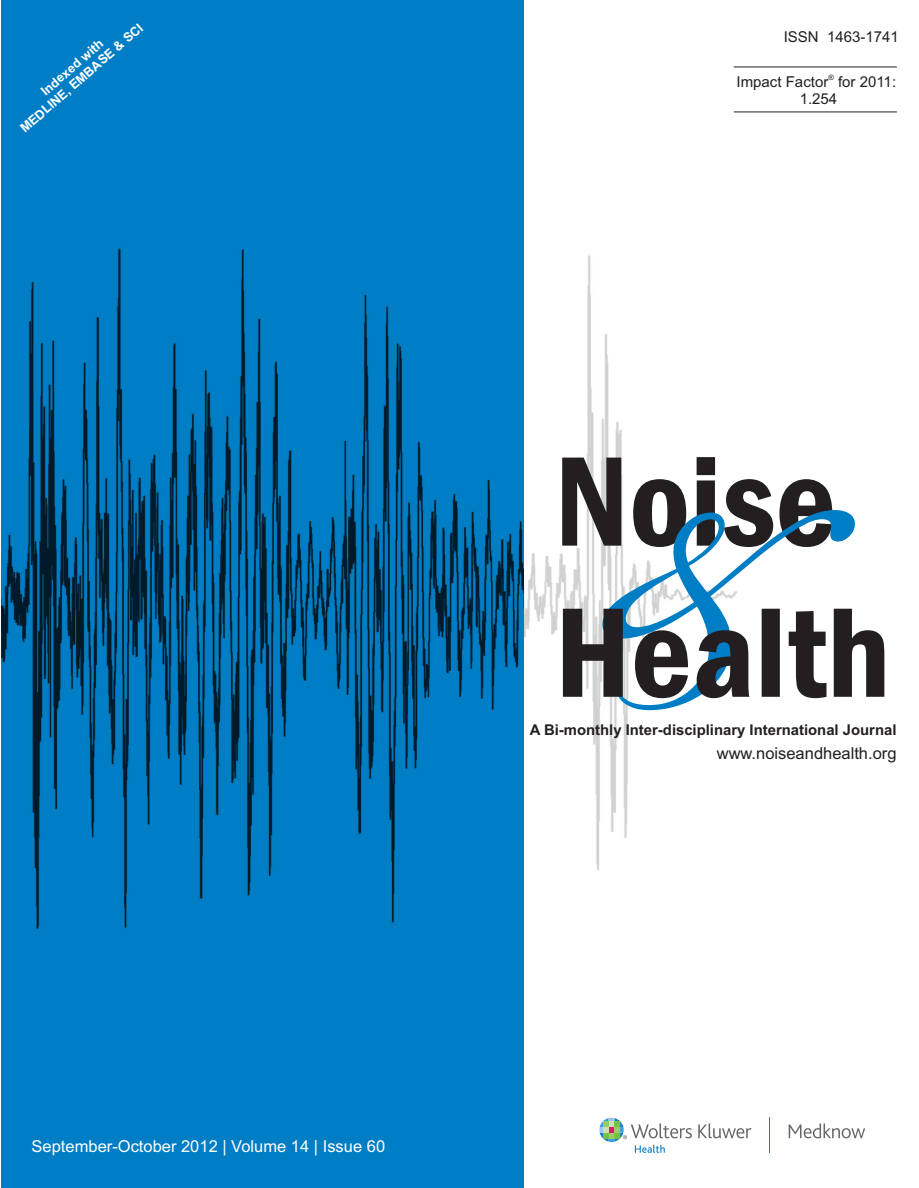
<style>
.page{position:relative;width:919px;height:1188px;background:#fff}
.page>*{position:absolute;margin:0;border:0;box-sizing:border-box;transform-origin:0 0}
.t1{font:16.5px "Arial";color:#fff}
.t2{font:16.5px "Arial";color:#231f20}
.t3{font:15px/16.8px "Arial";color:#231f20;text-align:center}
.t4{font:700 14.85px "Arial";color:#231f20}
.t5{font:700 12.9px/14.4px "Arial";color:#fff;text-align:center}
.t6{font:7.5px "Arial";color:#231f20}
</style>
<div class="page">
<div style="left:1px;top:0;width:918px;height:1188px;background:#007ec5"></div>
<img style="left:1px;top:214px;width:524px;height:756px">
<div style="left:525px;top:0;width:394px;height:1188px;background:#fff"></div>
<img style="left:525px;top:255px;width:129px;height:615px">
<svg style="left:562px;top:457px;width:270px;height:90px"></svg>
<svg style="left:602px;top:510px;width:253px;height:200px"></svg>
<svg style="left:563px;top:609px;width:321px;height:89px"></svg>
<hr style="left:733px;top:67px;width:163px;height:1px;background:#231f20">
<hr style="left:733px;top:112px;width:163px;height:1px;background:#231f20">
<svg style="left:698px;top:1123px;width:53px;height:15px"></svg>
<svg style="left:788px;top:1123px;width:77px;height:15px"></svg>
<hr style="left:769px;top:1118px;width:1px;height:35px;background:#1681c4">
<svg style="left:599px;top:1118px;width:93px;height:35px"></svg>
<p class="t5" style="left:9px;top:114px;width:160px;rotate:-41deg">Indexed with<br>MEDLINE, EMBASE &amp; SCI</p>
<p class="t3" style="left:783px;top:30px;width:117px">ISSN 1463-1741</p>
<p class="t6" style="left:828px;top:74px;width:7px">®</p>
<p class="t3" style="left:736px;top:75px;width:161px">Impact Factor for 2011:<br>1.254</p>
<p class="t4" style="left:530px;top:724px;width:368px">A Bi-monthly Inter-disciplinary International Journal</p>
<p class="t2" style="left:716px;top:747px;width:181px">www.noiseandhealth.org</p>
<p class="t1" style="left:32px;top:1140px;width:355px">September-October 2012 | Volume 14 | Issue 60</p>
</div>
